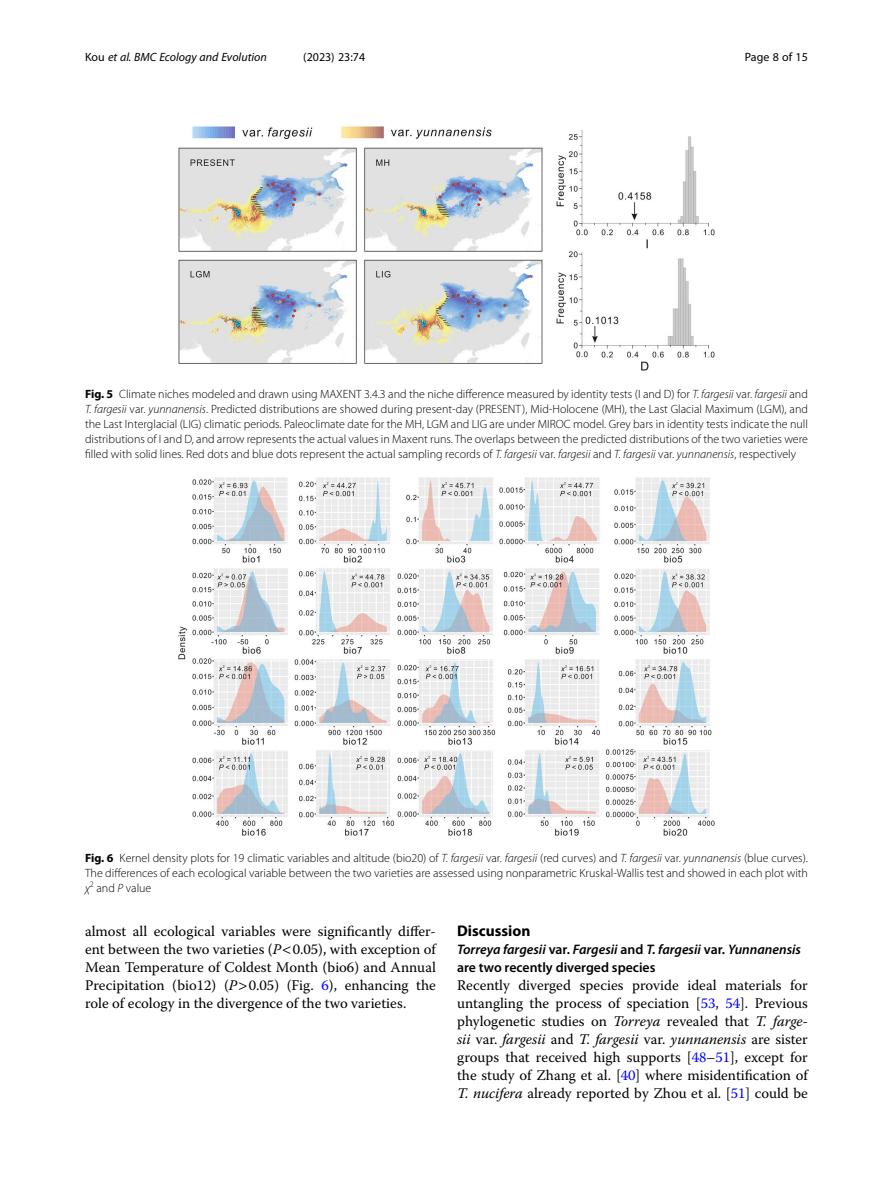
<style>
.page{position:relative;width:893px;height:1191px;background:#fff}
.page>*{position:absolute;margin:0;border:0;box-sizing:border-box;transform-origin:0 0}
.Head_1{font:700 15.45px "Myriad Pro";color:#000}
.Body_Text{font:14.7px/18px "Warnock Pro";color:#000;text-align:justify}
.Head_2_After_1{font:italic 600 13.8px/18px "Myriad Pro";color:#000}
.Figure_Caption{font:300 12px/15px "Myriad Pro";color:#000;text-align:justify}
.t1{font:italic 12px "Myriad Pro";color:#000}
.t2{font:12px "Myriad Pro";color:#000}
.s1{font-style:normal}
.s2{font-weight:700}
.s3{font-style:italic}
.s4{color:#00f}
</style>
<div class="page">
<img style="left:178px;top:477px;width:536px;height:358px">
<img style="left:178px;top:126px;width:537px;height:244px">
<p class="t1" style="left:85px;top:50px;width:183px"><span class="s1">Kou</span> et al. BMC Ecology and Evolution</p>
<p class="t2" style="left:303px;top:50px;width:63px">(2023) 23:74</p>
<p class="t2" style="left:745px;top:50px;width:65px">Page 8 of 15</p>
<p class="Figure_Caption" style="left:85px;top:386px;width:724px"><span class="s2">Fig. 5</span> Climate niches modeled and drawn using MAXENT 3.4.3 and the niche difference measured by identity tests (I and D) for <span class="s3">T. fargesii</span> var. <span class="s3">fargesii</span> and <span class="s3">T. fargesii</span> var. <span class="s3">yunnanensis</span>. Predicted distributions are showed during present-day (PRESENT), Mid-Holocene (MH), the Last Glacial Maximum (LGM), and the Last Interglacial (LIG) climatic periods. Paleoclimate date for the MH, LGM and LIG are under MIROC model. Grey bars in identity tests indicate the null distributions of I and D, and arrow represents the actual values in Maxent runs. The overlaps between the predicted distributions of the two varieties were filled with solid lines. Red dots and blue dots represent the actual sampling records of <span class="s3">T. fargesii</span> var. <span class="s3">fargesii</span> and <span class="s3">T. fargesii</span> var. <span class="s3">yunnanensis</span>, respectively</p>
<p class="Figure_Caption" style="left:85px;top:850px;width:724px"><span class="s2">Fig. 6</span> Kernel density plots for 19 climatic variables and altitude (bio20) of <span class="s3">T. fargesii</span> var. <span class="s3">fargesii</span> (red curves) and <span class="s3">T. fargesii</span> var. <span class="s3">yunnanensis</span> (blue curves).<br>The differences of each ecological variable between the two varieties are assessed using nonparametric Kruskal-Wallis test and showed in each plot with <span class="s3">χ</span><sup>2</sup> and <span class="s3">P</span> value</p>
<p class="Body_Text" style="left:85px;top:922px;width:352px">almost all ecological variables were significantly differ&shy;ent between the two varieties (<span class="s3">P</span> 0.05), with exception of Mean Temperature of Coldest Month (bio6) and Annual Precipitation (bio12) (<span class="s3">P</span> 0.05) (Fig. <span class="s4">6</span>), enhancing the role of ecology in the divergence of the two varieties.</p>
<p class="Head_1" style="left:457px;top:921px;width:75px">Discussion</p>
<p class="Head_2_After_1" style="left:457px;top:940px;width:345px">Torreya fargesii <span class="s1">var.</span> Fargesii <span class="s1">and</span> T. fargesii <span class="s1">var.</span> Yunnanensis <span class="s1">are two recently diverged species</span></p>
<p class="Body_Text" style="left:457px;top:976px;width:352px">Recently diverged species provide ideal materials for untangling the process of speciation [<span class="s4">53</span>, <span class="s4">54</span>]. Previous phylogenetic studies on <span class="s3">Torreya</span> revealed that <span class="s3">T. farge&shy;sii</span> var. <span class="s3">fargesii</span> and <span class="s3">T. fargesii</span> var. <span class="s3">yunnanensis</span> are sister groups that received high supports [<span class="s4">48</span>–<span class="s4">51</span>], except for the study of Zhang et al. [<span class="s4">40</span>] where misidentification of <span class="s3">T. nucifera</span> already reported by Zhou et al. [<span class="s4">51</span>] could be</p>
</div>
